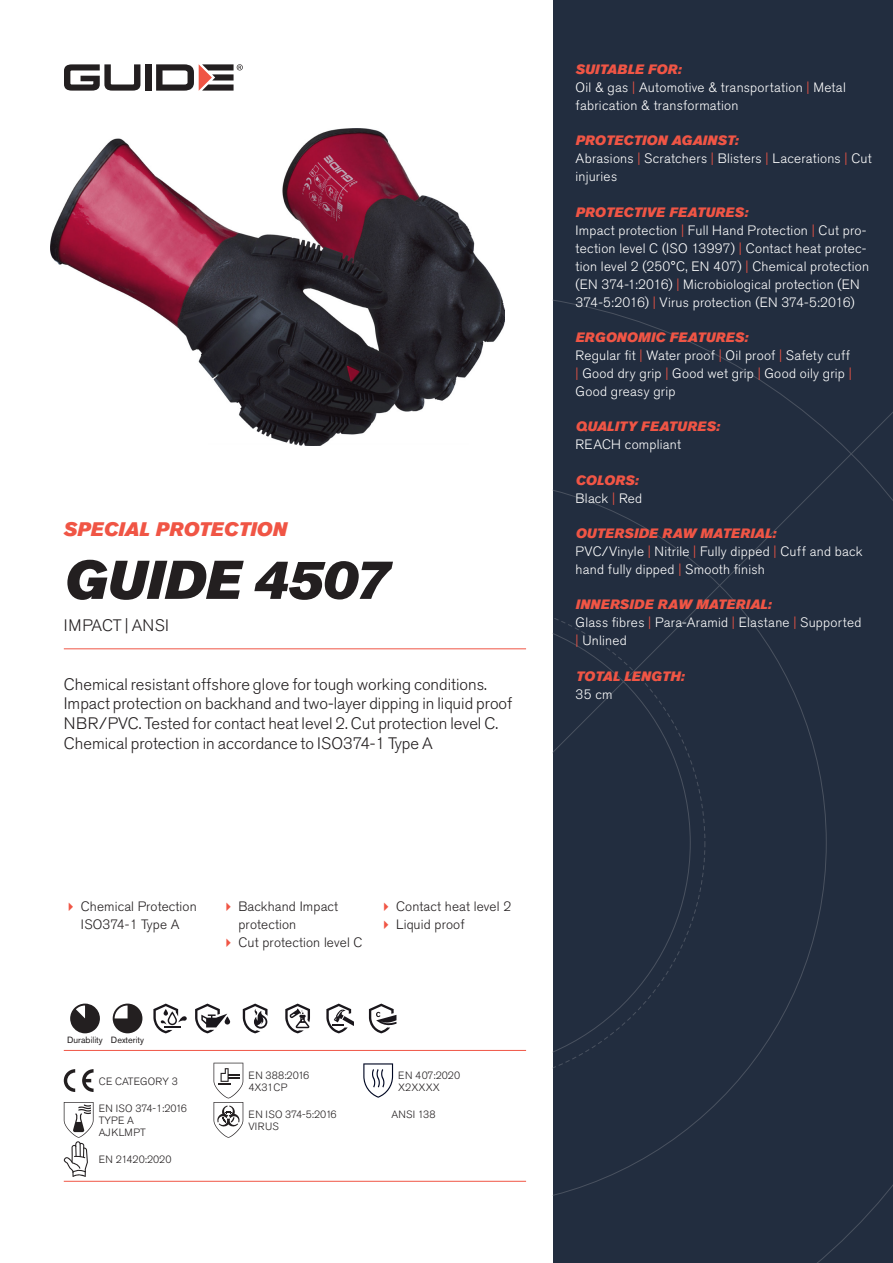
<style>
.page{position:relative;width:893px;height:1263px;background:#fff}
.page>*{position:absolute;margin:0;border:0;box-sizing:border-box;transform-origin:0 0}
.Rubrik{font:italic 54px "Akzidenz Grotesk Pro Super";color:#231f20}
.Överrubrik{font:italic 19.5px "Akzidenz Grotesk Pro Super";color:#f05545}
.Ingress{font:300 16.5px/19.8px "Akzidenz Grotesk Pro";color:#231f20}
.Product_-_AltSegment{font:300 16.5px "Akzidenz Grotesk Pro";letter-spacing:.02em;color:#231f20}
.Produkt_-_Brödtext{font:300 13.5px/18px "Akzidenz Grotesk Pro";letter-spacing:.02em;color:#fff}
.Produkt_-_Namn{font:italic 13.5px "Akzidenz Grotesk Pro Super";letter-spacing:.015em;color:#f05545}
.t1{font:300 13.5px/18px "Akzidenz Grotesk Pro";letter-spacing:.01em;color:#231f20}
.t2{font:300 10.5px "Akzidenz Grotesk Pro";letter-spacing:.01em;color:#231f20}
.Produkt_-_Egenskaper{font:9px "Akzidenz Grotesk Pro";color:#231f20}
.s1{color:#f05545}
</style>
<div class="page">
<div style="left:145px;top:64px;width:7px;height:27px;background:#231f20"></div>
<svg style="left:156px;top:64px;width:87px;height:27px"></svg>
<svg style="left:64px;top:64px;width:76px;height:27px"></svg>
<div style="left:553px;top:0;width:340px;height:1263px;background:#222d3f"></div>
<svg style="left:553px;top:300px;width:340px;height:963px"></svg>
<hr style="left:64px;top:1050px;width:462px;height:1px;background:#f05545">
<hr style="left:64px;top:1181px;width:462px;height:1px;background:#f05545">
<svg style="left:70px;top:1003px;width:30px;height:30px"></svg>
<svg style="left:113px;top:1003px;width:29px;height:30px"></svg>
<svg style="left:153px;top:1003px;width:34px;height:30px"></svg>
<svg style="left:195px;top:1003px;width:35px;height:30px"></svg>
<svg style="left:243px;top:1003px;width:24px;height:30px"></svg>
<svg style="left:285px;top:1003px;width:25px;height:30px"></svg>
<svg style="left:326px;top:1003px;width:28px;height:30px"></svg>
<svg style="left:369px;top:1003px;width:27px;height:30px"></svg>
<svg style="left:64px;top:1069px;width:11px;height:23px"></svg>
<svg style="left:82px;top:1069px;width:12px;height:23px"></svg>
<svg style="left:363px;top:1063px;width:30px;height:35px"></svg>
<svg style="left:214px;top:1063px;width:29px;height:75px"></svg>
<svg style="left:64px;top:1102px;width:30px;height:75px"></svg>
<img style="left:51px;top:129px;width:453px;height:316px">
<hr style="left:64px;top:648px;width:462px;height:1px;background:#f05545">
<p class="Överrubrik" style="left:64px;top:517px;width:224px">SPECIAL PROTECTION</p>
<p class="Rubrik" style="left:64px;top:545px;width:327px">GUIDE 4507</p>
<p class="Product_-_AltSegment" style="left:64px;top:615px;width:107px">IMPACT | ANSI</p>
<p class="Ingress" style="left:64px;top:674px;width:450px">Chemical resistant offshore glove for tough working conditions.<br>Impact protection on backhand and two-layer dipping in liquid proof NBR/PVC. Tested for contact heat level 2. Cut protection level C.<br>Chemical protection in accordance to ISO374-1 Type A</p>
<p class="t1" style="left:81px;top:897px;width:117px">Chemical Protection<br>ISO374-1 Type A</p>
<p class="t1" style="left:238px;top:897px;width:101px">Backhand Impact protection</p>
<p class="t1" style="left:238px;top:933px;width:126px">Cut protection level C</p>
<p class="t1" style="left:396px;top:897px;width:117px">Contact heat level 2</p>
<p class="t1" style="left:396px;top:915px;width:70px">Liquid proof</p>
<p class="Produkt_-_Egenskaper" style="left:67px;top:1034px;width:37px">Durability</p>
<p class="Produkt_-_Egenskaper" style="left:111px;top:1034px;width:35px">Dexterity</p>
<p class="t2" style="left:99px;top:1074px;width:81px">CE CATEGORY 3</p>
<p class="t2" style="left:99px;top:1101px;width:90px">EN ISO 374-1:2016</p>
<p class="t2" style="left:99px;top:1113px;width:37px">TYPE A</p>
<p class="t2" style="left:99px;top:1125px;width:49px">AJKLMPT</p>
<p class="t2" style="left:99px;top:1152px;width:74px">EN 21420:2020</p>
<p class="t2" style="left:248px;top:1068px;width:62px">EN 388:2016</p>
<p class="t2" style="left:248px;top:1080px;width:40px">4X31CP</p>
<p class="t2" style="left:248px;top:1107px;width:90px">EN ISO 374-5:2016</p>
<p class="t2" style="left:248px;top:1119px;width:32px">VIRUS</p>
<p class="t2" style="left:398px;top:1068px;width:63px">EN 407:2020</p>
<p class="t2" style="left:398px;top:1080px;width:43px">X2XXXX</p>
<p class="t2" style="left:391px;top:1107px;width:46px">ANSI 138</p>
<p class="Produkt_-_Namn" style="left:576px;top:60px;width:107px">SUITABLE FOR:</p>
<p class="Produkt_-_Brödtext" style="left:576px;top:78px;width:272px">Oil &amp; gas <span class="s1">|</span> Automotive &amp; transportation <span class="s1">|</span> Metal fabrication &amp; transformation</p>
<p class="Produkt_-_Namn" style="left:576px;top:132px;width:164px">PROTECTION AGAINST:</p>
<p class="Produkt_-_Brödtext" style="left:576px;top:150px;width:298px">Abrasions <span class="s1">|</span> Scratchers <span class="s1">|</span> Blisters <span class="s1">|</span> Lacerations <span class="s1">|</span> Cut injuries</p>
<p class="Produkt_-_Namn" style="left:576px;top:203px;width:174px">PROTECTIVE FEATURES:</p>
<p class="Produkt_-_Brödtext" style="left:576px;top:221px;width:295px">Impact protection <span class="s1">|</span> Full Hand Protection <span class="s1">|</span> Cut pro&shy;tection level C (ISO 13997) <span class="s1">|</span> Contact heat protec&shy;tion level 2 (250°C, EN 407) <span class="s1">|</span> Chemical protection (EN 374-1:2016) <span class="s1">|</span> Microbiological protection (EN 374-5:2016) <span class="s1">|</span> Virus protection (EN 374-5:2016)</p>
<p class="Produkt_-_Namn" style="left:576px;top:328px;width:174px">ERGONOMIC FEATURES:</p>
<p class="Produkt_-_Brödtext" style="left:576px;top:346px;width:278px;text-align:justify">Regular fit <span class="s1">|</span> Water proof <span class="s1">|</span> Oil proof <span class="s1">|</span> Safety cuff <span class="s1">|</span> Good dry grip <span class="s1">|</span> Good wet grip <span class="s1">|</span> Good oily grip <span class="s1">| </span>Good greasy grip</p>
<p class="Produkt_-_Namn" style="left:576px;top:418px;width:146px">QUALITY FEATURES:</p>
<p class="Produkt_-_Brödtext" style="left:576px;top:436px;width:107px">REACH compliant</p>
<p class="Produkt_-_Namn" style="left:576px;top:471px;width:64px">COLORS:</p>
<p class="Produkt_-_Brödtext" style="left:576px;top:489px;width:68px">Black <span class="s1">|</span> Red</p>
<p class="Produkt_-_Namn" style="left:576px;top:524px;width:202px">OUTERSIDE RAW MATERIAL:</p>
<p class="Produkt_-_Brödtext" style="left:576px;top:542px;width:288px">PVC/Vinyle <span class="s1">|</span> Nitrile <span class="s1">|</span> Fully dipped <span class="s1">|</span> Cuff and back hand fully dipped <span class="s1">|</span> Smooth finish</p>
<p class="Produkt_-_Namn" style="left:576px;top:596px;width:197px">INNERSIDE RAW MATERIAL:</p>
<p class="Produkt_-_Brödtext" style="left:576px;top:614px;width:287px">Glass fibres <span class="s1">|</span> Para-Aramid <span class="s1">|</span> Elastane <span class="s1">|</span> Supported <span class="s1">|</span> Unlined</p>
<p class="Produkt_-_Namn" style="left:576px;top:667px;width:110px">TOTAL LENGTH:</p>
<p class="Produkt_-_Brödtext" style="left:576px;top:685px;width:38px">35 cm</p>
</div>
